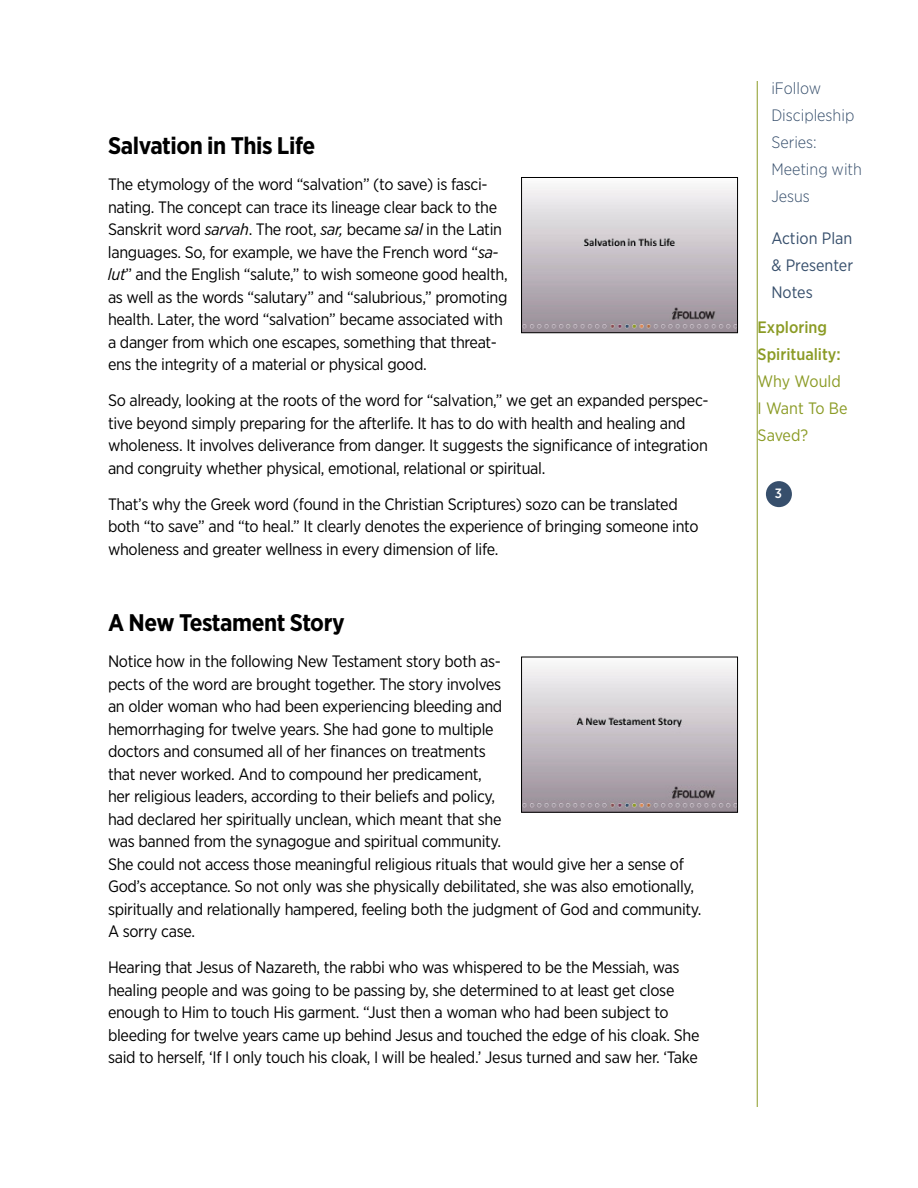
<style>
.page{position:relative;width:918px;height:1188px;background:#fff}
.page>*{position:absolute;margin:0;border:0;box-sizing:border-box;transform-origin:0 0}
.t1{font:700 24px "Gotham Narrow";letter-spacing:-.02em;color:#000}
.t2{font:16.5px/22.5px "Gotham Narrow";letter-spacing:-.02em;color:#000}
.t3{font:300 16.5px/27px "Gotham Narrow";color:#374f6c}
.t4{font:16.5px/27px "Gotham Narrow";color:#374f6c;text-align:justify}
.t5{font:16.5px/27px "Gotham Narrow";color:#8b9b25}
.t6{font:500 16.5px/27px "Gotham Narrow";color:#8b9b25}
.t7{font:500 13.5px "Gotham Narrow";color:#fff}
.s1{font-style:italic}
</style>
<div class="page">
<div style="left:766px;top:481px;width:26px;height:26px;background:#374f6c;border-radius:50%"></div>
<hr style="left:757px;top:81px;width:1px;height:1026px;background:#8b9b25">
<img style="left:523px;top:666px;width:213px;height:145px">
<div style="left:521px;top:657px;width:217px;height:156px;border:1px solid #000"></div>
<img style="left:523px;top:187px;width:213px;height:144px">
<div style="left:521px;top:177px;width:217px;height:156px;border:1px solid #000"></div>
<h1 class="t1" style="left:108px;top:135px;width:209px">Salvation in This Life</h1>
<p class="t2" style="left:108px;top:174px;width:401px">The etymology of the word “salvation” (to save) is fasci&shy;nating. The concept can trace its lineage clear back to the Sanskrit word <span class="s1">sarvah</span>. The root, <span class="s1">sar,</span> became <span class="s1">sal</span> in the Latin languages. So, for example, we have the French word “<span class="s1">sa&shy;lut</span>” and the English “salute,” to wish someone good health, as well as the words “salutary” and “salubrious,” promoting health. Later, the word “salvation” became associated with a danger from which one escapes, something that threat&shy;ens the integrity of a material or physical good.</p>
<p class="t2" style="left:108px;top:390px;width:602px">So already, looking at the roots of the word for “salvation,” we get an expanded perspec&shy;tive beyond simply preparing for the afterlife. It has to do with health and healing and wholeness. It involves deliverance from danger. It suggests the significance of integration and congruity whether physical, emotional, relational or spiritual.</p>
<p class="t2" style="left:108px;top:493px;width:592px">That’s why the Greek word (found in the Christian Scriptures) sozo can be translated both “to save” and “to heal.” It clearly denotes the experience of bringing someone into wholeness and greater wellness in every dimension of life.</p>
<h1 class="t1" style="left:108px;top:612px;width:238px">A New Testament Story</h1>
<p class="t2" style="left:108px;top:651px;width:595px">Notice how in the following New Testament story both as-<br>pects of the word are brought together. The story involves<br>an older woman who had been experiencing bleeding and<br>hemorrhaging for twelve years. She had gone to multiple<br>doctors and consumed all of her finances on treatments<br>that never worked. And to compound her predicament,<br>her religious leaders, according to their beliefs and policy,<br>had declared her spiritually unclean, which meant that she<br>was banned from the synagogue and spiritual community.<br>She could not access those meaningful religious rituals that would give her a sense of God’s acceptance. So not only was she physically debilitated, she was also emotionally, spiritually and relationally hampered, feeling both the judgment of God and community.<br>A sorry case.</p>
<p class="t2" style="left:108px;top:957px;width:593px">Hearing that Jesus of Nazareth, the rabbi who was whispered to be the Messiah, was healing people and was going to be passing by, she determined to at least get close enough to Him to touch His garment. “Just then a woman who had been subject to bleeding for twelve years came up behind Jesus and touched the edge of his cloak. She said to herself, ‘If I only touch his cloak, I will be healed.’ Jesus turned and saw her. ‘Take</p>
<p class="t3" style="left:771px;top:76px;width:92px">iFollow<br>Discipleship<br>Series:<br>Meeting with<br>Jesus</p>
<p class="t4" style="left:771px;top:225px;width:83px">Action Plan &amp; Presenter Notes</p>
<p class="t6" style="left:758px;top:314px;width:85px">Exploring<br>Spirituality:</p>
<p class="t5" style="left:758px;top:368px;width:91px">Why Would<br>I Want To Be<br>Saved?</p>
<p class="t7" style="left:775px;top:487px;width:9px">3</p>
</div>
